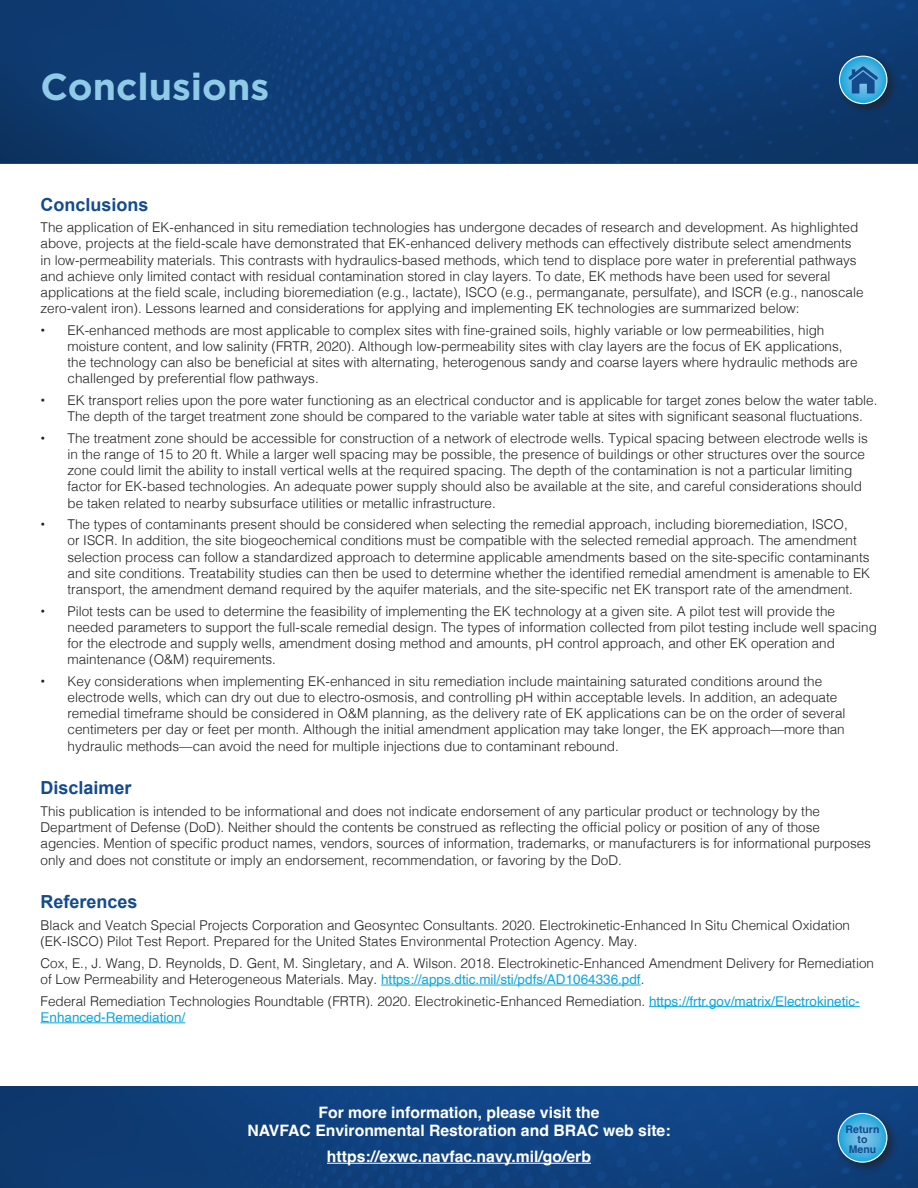
<style>
.page{position:relative;width:918px;height:1188px;background:#fff}
.page>*{position:absolute;margin:0;border:0;box-sizing:border-box;transform-origin:0 0}
.t1{font:700 37.5px "Gotham";color:#8fcae7}
.t2{font:700 18px "Arial";color:#134b8e}
.t3{font:700 15.75px/18px "Helvetica";color:#fff;text-align:center}
.t4{font:300 13.5px/16.2px "Helvetica";color:#231f20}
.t5{font:700 10.5px/10.2px "Helvetica";color:#134b8e;text-align:center}
.s1{font-weight:400}
.s2{font-weight:400;color:#0ca6dd}
</style>
<div class="page">
<img style="left:0;top:1086px;width:918px;height:102px">
<img style="left:0;top:0;width:918px;height:163px">
<hr style="left:381px;top:985px;width:260px;height:1px;background:#0ca6dd">
<hr style="left:649px;top:1006px;width:211px;height:1px;background:#0ca6dd">
<hr style="left:40px;top:1023px;width:145px;height:1px;background:#0ca6dd">
<hr style="left:327px;top:1163px;width:264px;height:1px;background:#fff">
<div style="left:836px;top:53px;width:63px;height:62px;background:#231f20;opacity:.66"></div>
<svg style="left:839px;top:56px;width:48px;height:48px"></svg>
<div style="left:839px;top:56px;width:48px;height:48px;border:1px solid #fff;border-radius:50%"></div>
<svg style="left:848px;top:66px;width:30px;height:28px"></svg>
<div style="left:835px;top:1110px;width:64px;height:64px;background:#231f20;opacity:.66"></div>
<svg style="left:838px;top:1113px;width:49px;height:49px;background:#4fb5e1"></svg>
<div style="left:838px;top:1113px;width:49px;height:50px;border:1px solid #fff;border-radius:50%"></div>
<p class="t1" style="left:40px;top:62px;width:230px">Conclusions</p>
<p class="t2" style="left:40px;top:192px;width:110px">Conclusions</p>
<p class="t4" style="left:40px;top:218px;width:825px">The application of EK-enhanced in situ remediation technologies has undergone decades of research and development. As highlighted above, projects at the field-scale have demonstrated that EK-enhanced delivery methods can effectively distribute select amendments in low-permeability materials. This contrasts with hydraulics-based methods, which tend to displace pore water in preferential pathways and achieve only limited contact with residual contamination stored in clay layers. To date, EK methods have been used for several applications at the field scale, including bioremediation (e.g., lactate), ISCO (e.g., permanganate, persulfate), and ISCR (e.g., nanoscale zero-valent iron). Lessons learned and considerations for applying and implementing EK technologies are summarized below:</p>
<p class="t4" style="left:68px;top:321px;width:792px;text-indent:-27px"><span class="s1">•</span> EK-enhanced methods are most applicable to complex sites with fine-grained soils, highly variable or low permeabilities, high moisture content, and low salinity (FRTR, 2020). Although low-permeability sites with clay layers are the focus of EK applications, the technology can also be beneficial at sites with alternating, heterogenous sandy and coarse layers where hydraulic methods are challenged by preferential flow pathways.</p>
<p class="t4" style="left:68px;top:391px;width:812px;text-indent:-27px"><span class="s1">•</span> EK transport relies upon the pore water functioning as an electrical conductor and is applicable for target zones below the water table.<br>The depth of the target treatment zone should be compared to the variable water table at sites with significant seasonal fluctuations.</p>
<p class="t4" style="left:68px;top:429px;width:802px;text-indent:-27px"><span class="s1">•</span> The treatment zone should be accessible for construction of a network of electrode wells. Typical spacing between electrode wells is in the range of 15 to 20 ft. While a larger well spacing may be possible, the presence of buildings or other structures over the source zone could limit the ability to install vertical wells at the required spacing. The depth of the contamination is not a particular limiting factor for EK-based technologies. An adequate power supply should also be available at the site, and careful considerations should be taken related to nearby subsurface utilities or metallic infrastructure.</p>
<p class="t4" style="left:68px;top:515px;width:804px;text-indent:-27px"><span class="s1">•</span> The types of contaminants present should be considered when selecting the remedial approach, including bioremediation, ISCO,<br>or ISCR. In addition, the site biogeochemical conditions must be compatible with the selected remedial approach. The amendment selection process can follow a standardized approach to determine applicable amendments based on the site-specific contaminants and site conditions. Treatability studies can then be used to determine whether the identified remedial amendment is amenable to EK transport, the amendment demand required by the aquifer materials, and the site-specific net EK transport rate of the amendment.</p>
<p class="t4" style="left:68px;top:602px;width:811px;text-indent:-27px"><span class="s1">•</span> Pilot tests can be used to determine the feasibility of implementing the EK technology at a given site. A pilot test will provide the needed parameters to support the full-scale remedial design. The types of information collected from pilot testing include well spacing for the electrode and supply wells, amendment dosing method and amounts, pH control approach, and other EK operation and maintenance (O&amp;M) requirements.</p>
<p class="t4" style="left:68px;top:672px;width:780px;text-indent:-27px"><span class="s1">•</span> Key considerations when implementing EK-enhanced in situ remediation include maintaining saturated conditions around the electrode wells, which can dry out due to electro-osmosis, and controlling pH within acceptable levels. In addition, an adequate remedial timeframe should be considered in O&amp;M planning, as the delivery rate of EK applications can be on the order of several centimeters per day or feet per month. Although the initial amendment application may take longer, the EK approach—more than hydraulic methods—can avoid the need for multiple injections due to contaminant rebound.</p>
<p class="t2" style="left:40px;top:776px;width:93px">Disclaimer</p>
<p class="t4" style="left:40px;top:802px;width:832px">This publication is intended to be informational and does not indicate endorsement of any particular product or technology by the Department of Defense (DoD). Neither should the contents be construed as reflecting the official policy or position of any of those agencies. Mention of specific product names, vendors, sources of information, trademarks, or manufacturers is for informational purposes only and does not constitute or imply an endorsement, recommendation, or favoring by the DoD.</p>
<p class="t2" style="left:40px;top:890px;width:99px">References</p>
<p class="t4" style="left:40px;top:916px;width:811px">Black and Veatch Special Projects Corporation and Geosyntec Consultants. 2020. Electrokinetic-Enhanced In Situ Chemical Oxidation (EK-ISCO) Pilot Test Report. Prepared for the United States Environmental Protection Agency. May.</p>
<p class="t4" style="left:40px;top:954px;width:835px">Cox, E., J. Wang, D. Reynolds, D. Gent, M. Singletary, and A. Wilson. 2018. Electrokinetic-Enhanced Amendment Delivery for Remediation of Low Permeability and Heterogeneous Materials. May. <span class="s2">https://apps.dtic.mil/sti/pdfs/AD1064336.pdf</span>.</p>
<p class="t4" style="left:40px;top:992px;width:821px">Federal Remediation Technologies Roundtable (FRTR). 2020. Electrokinetic-Enhanced Remediation. <span class="s2">https://frtr.gov/matrix/Electrokinetic-<br>Enhanced-Remediation/</span></p>
<p class="t3" style="left:247px;top:1106px;width:425px">For more information, please visit the<br>NAVFAC Environmental Restoration and BRAC web site:</p>
<p class="t3" style="left:327px;top:1149px;width:266px">https://exwc.navfac.navy.mil/go/erb</p>
<p class="t5" style="left:846px;top:1125px;width:35px">Return</p>
<p class="t5" style="left:849px;top:1136px;width:29px">to<br>Menu</p>
</div>
